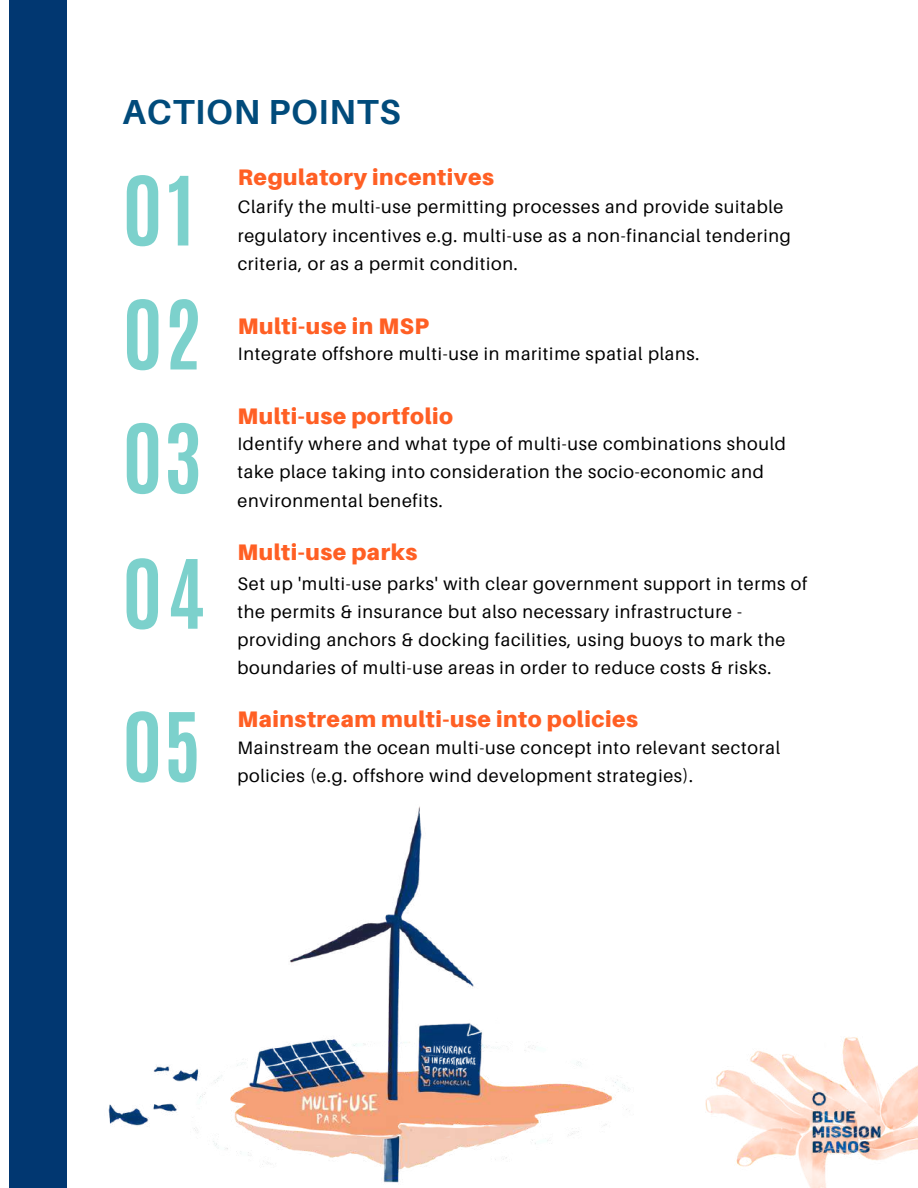
<style>
.page{position:relative;width:918px;height:1188px;background:#fff}
.page>*{position:absolute;margin:0;border:0;box-sizing:border-box;transform-origin:0 0}
.t1{font:700 81px/123.9px "Antonio";letter-spacing:.015em;color:#7cd1cc;text-align:justify}
.t2{font:700 34.8px "Aileron";letter-spacing:.025em;color:#014b7b}
.t3{font:900 22.5px "Aileron";letter-spacing:.025em;color:#ff5f24}
.t4{font:18px/28.2px "Aileron";letter-spacing:.04em;color:#000}
</style>
<div class="page">
<div style="left:9px;top:0;width:58px;height:1188px;background:#013771"></div>
<img style="left:705px;top:1037px;width:213px;height:151px">
<img style="left:805px;top:1086px;width:82px;height:74px">
<img style="left:108px;top:806px;width:521px;height:377px">
<h2 class="t2" style="left:122px;top:90px;width:280px">ACTION POINTS</h2>
<h1 class="t1" style="left:123px;top:149px;width:81px">01<br>02<br>03</h1>
<h1 class="t1" style="left:122px;top:518px;width:84px;line-height:153px">04<br>05</h1>
<p class="t3" style="left:238px;top:164px;width:258px">Regulatory incentives</p>
<p class="t4" style="left:238px;top:193px;width:555px">Clarify the multi-use permitting processes and provide suitable regulatory incentives e.g. multi-use as a non-financial tendering criteria, or as a permit condition.</p>
<p class="t3" style="left:238px;top:312px;width:192px">Multi-use in MSP</p>
<p class="t4" style="left:238px;top:339px;width:463px">Integrate offshore multi-use in maritime spatial plans.</p>
<p class="t3" style="left:237px;top:403px;width:217px">Multi-use portfolio</p>
<p class="t4" style="left:237px;top:430px;width:550px">Identify where and what type of multi-use combinations should take place taking into consideration the socio-economic and environmental benefits.</p>
<p class="t3" style="left:237px;top:538px;width:181px">Multi-use parks</p>
<p class="t4" style="left:237px;top:569px;width:571px">Set up 'multi-use parks' with clear government support in terms of the permits &amp; insurance but also necessary infrastructure - providing anchors &amp; docking facilities, using buoys to mark the boundaries of multi-use areas in order to reduce costs &amp; risks.</p>
<p class="t3" style="left:237px;top:705px;width:402px">Mainstream multi-use into policies</p>
<p class="t4" style="left:237px;top:733px;width:544px">Mainstream the ocean multi-use concept into relevant sectoral policies (e.g. offshore wind development strategies).</p>
</div>
